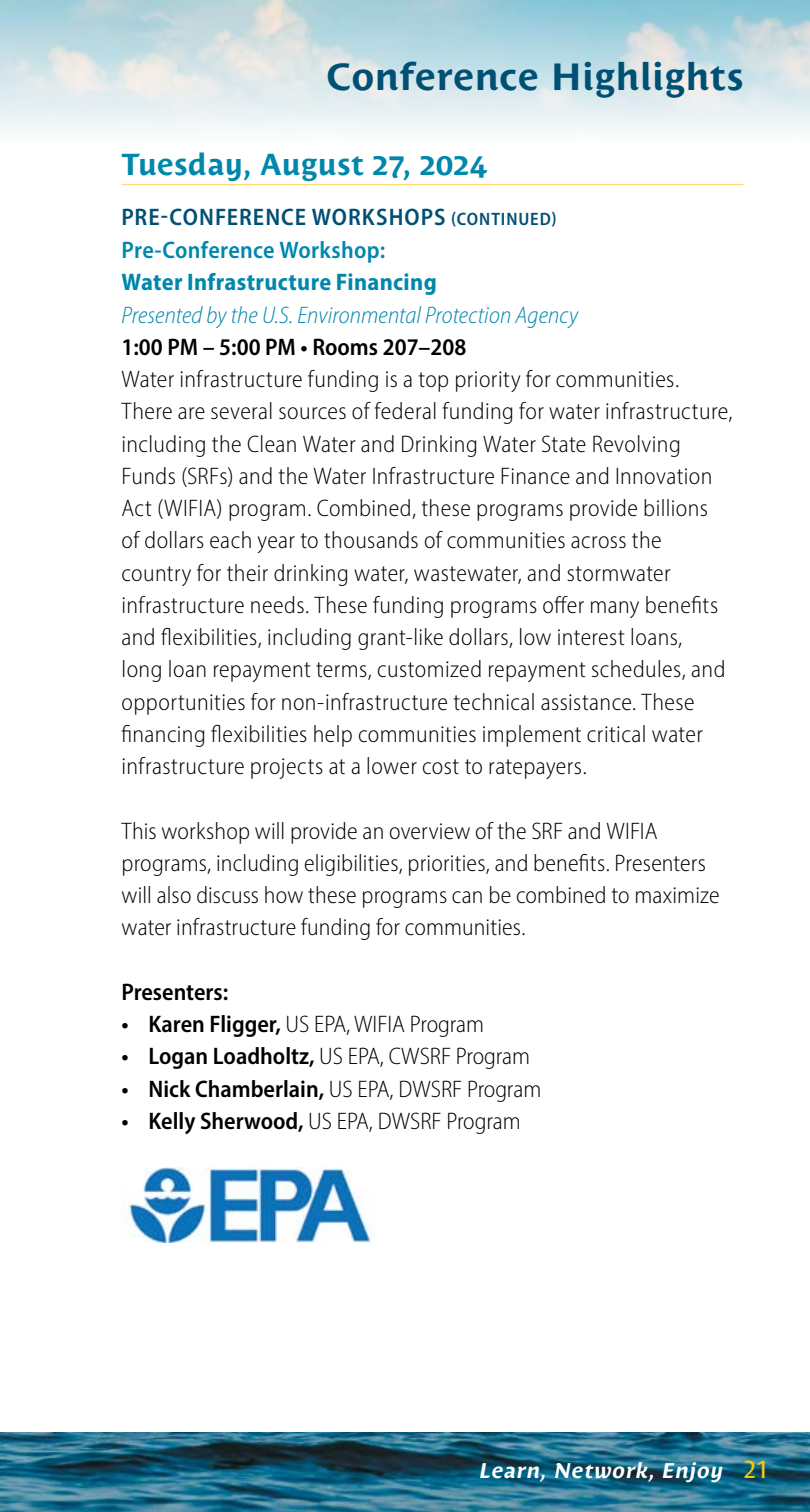
<style>
.page{position:relative;width:810px;height:1512px;background:#fff}
.page>*{position:absolute;margin:0;border:0;box-sizing:border-box;transform-origin:0 0}
.t1{font:700 37.5px "Costa Std";letter-spacing:.015em;color:#005074}
.t2{font:700 30px "Costa Std";letter-spacing:.025em;color:#0087ac}
.t3{font:300 semi-condensed 24px/32.4px "Myriad Pro";letter-spacing:.015em;color:#000}
.t4{font:italic 300 semi-condensed 24px "Myriad Pro";color:#0087ac}
.t5{font:600 semi-condensed 24px "Myriad Pro";color:#000}
.t6{font:600 semi-condensed 24px "Myriad Pro";letter-spacing:.045em;color:#005074}
.t7{font:700 semi-condensed 24px "Myriad Pro";letter-spacing:.015em;color:#0087ac}
.t8{font:600 semi-condensed 24px "Myriad Pro";letter-spacing:.01em;color:#0087ac}
.t9{font:italic 700 21px "Costa Std";color:#fff}
.s1{font-size:18px}
.s2{font-weight:600}
.s3{font-weight:400;font-style:normal;font-size:24.3px;color:#ffcb05}
</style>
<div class="page">
<img style="left:0;top:1433px;width:810px;height:79px">
<img style="left:121px;top:1168px;width:253px;height:75px">
<hr style="left:122px;top:184px;width:621px;height:1px;background:#ffd65c">
<h1 class="t1" style="left:326px;top:55px;width:418px">Conference Highlights</h1>
<p class="t2" style="left:122px;top:147px;width:367px">Tuesday, August 27, 2024</p>
<p class="t6" style="left:121px;top:202px;width:437px">PRE-CONFERENCE WORKSHOPS <span class="s1">(CONTINUED)</span></p>
<p class="t8" style="left:122px;top:235px;width:265px">Pre-Conference Workshop:</p>
<p class="t7" style="left:122px;top:267px;width:317px">Water Infrastructure Financing</p>
<p class="t4" style="left:122px;top:300px;width:458px">Presented by the U.S. Environmental Protection Agency</p>
<p class="t5" style="left:122px;top:332px;width:346px">1:00 PM – 5:00 PM • Rooms 207–208</p>
<p class="t3" style="left:122px;top:363px;width:613px">Water infrastructure funding is a top priority for communities.<br>There are several sources of federal funding for water infrastructure, including the Clean Water and Drinking Water State Revolving Funds (SRFs) and the Water Infrastructure Finance and Innovation Act (WIFIA) program. Combined, these programs provide billions<br>of dollars each year to thousands of communities across the country for their drinking water, wastewater, and stormwater infrastructure needs. These funding programs offer many benefits and flexibilities, including grant-like dollars, low interest loans,<br>long loan repayment terms, customized repayment schedules, and opportunities for non-infrastructure technical assistance. These financing flexibilities help communities implement critical water infrastructure projects at a lower cost to ratepayers.</p>
<p class="t3" style="left:122px;top:814px;width:600px">This workshop will provide an overview of the SRF and WIFIA programs, including eligibilities, priorities, and benefits. Presenters will also discuss how these programs can be combined to maximize water infrastructure funding for communities.</p>
<p class="t5" style="left:122px;top:977px;width:108px">Presenters:</p>
<p class="t3" style="left:122px;top:1008px;width:364px"><span class="s2">• Karen Fligger,</span> US EPA, WIFIA Program</p>
<p class="t3" style="left:122px;top:1040px;width:410px"><span class="s2">• Logan Loadholtz,</span> US EPA, CWSRF Program</p>
<p class="t3" style="left:122px;top:1072px;width:421px"><span class="s2">• Nick Chamberlain,</span> US EPA, DWSRF Program</p>
<p class="t3" style="left:122px;top:1105px;width:401px"><span class="s2">• Kelly Sherwood,</span> US EPA, DWSRF Program</p>
<p class="t9" style="left:478px;top:1459px;width:292px">Learn, Network, Enjoy <span class="s3">2 1</span></p>
</div>
